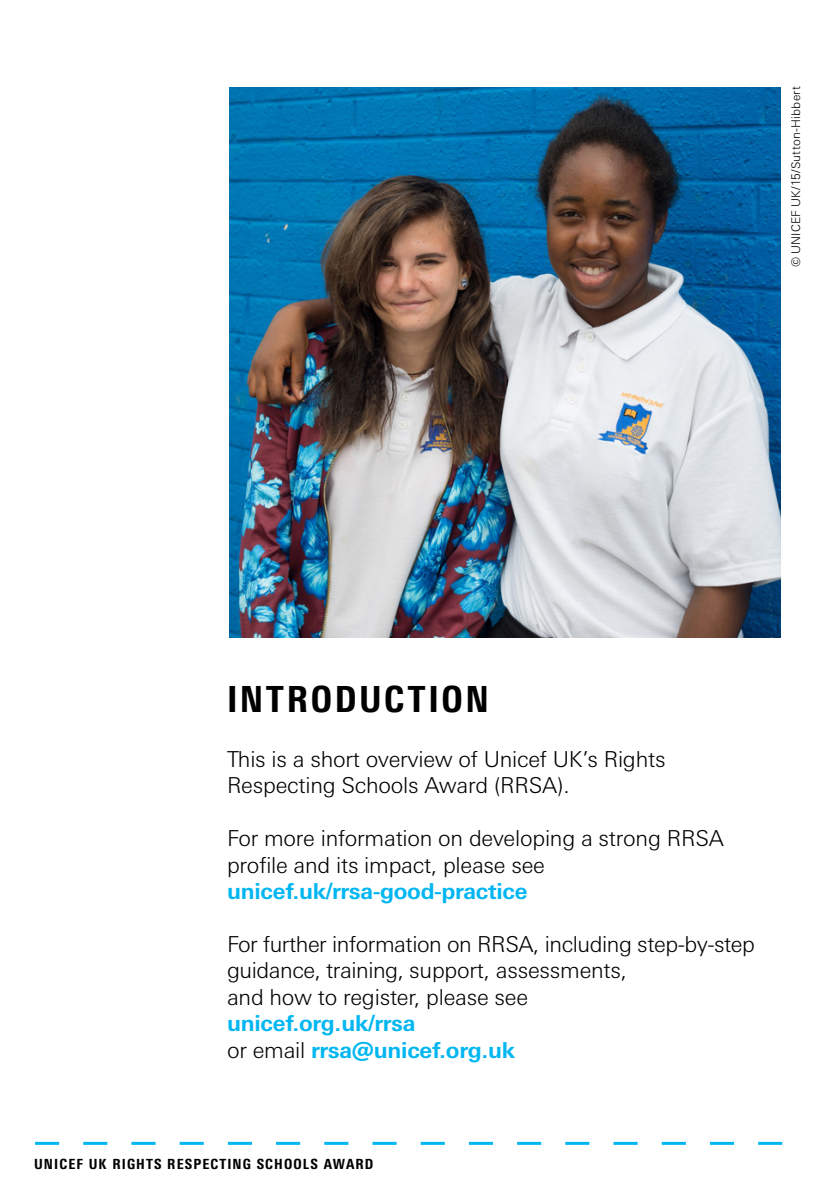
<style>
.page{position:relative;width:840px;height:1191px;background:#fff}
.page>*{position:absolute;margin:0;border:0;box-sizing:border-box;transform-origin:0 0}
.t1{font:800 condensed 36px "Univers Next Pro";letter-spacing:.07em;color:#000}
.t2{font:300 22px/26.4px "Univers Next Pro";letter-spacing:-.01em;color:#000}
.t3{font:700 22px/26.4px "Univers Next Pro";letter-spacing:-.01em;color:#00b6f1}
.t4{font:800 condensed 14px "Univers Next Pro";letter-spacing:.08em;color:#000}
.t5{font:300 12px "Univers Next Pro";letter-spacing:.01em;color:#000}
.s1{font-weight:300;color:#000}
</style>
<div class="page">
<svg style="left:35px;top:1141px;width:746px;height:3px"></svg>
<img style="left:230px;top:87px;width:550px;height:550px">
<p class="t5" style="left:788px;top:267px;width:183px;rotate:-90deg">© UNICEF UK/15/Sutton-Hibbert</p>
<h1 class="t1" style="left:227px;top:678px;width:263px">INTRODUCTION</h1>
<p class="t2" style="left:227px;top:746px;width:440px">This is a short overview of Unicef UK’s Rights<br>Respecting Schools Award (RRSA).</p>
<p class="t2" style="left:227px;top:825px;width:498px">For more information on developing a strong RRSA profile and its impact, please see</p>
<p class="t3" style="left:227px;top:878px;width:302px">unicef.uk/rrsa-good-practice</p>
<p class="t2" style="left:227px;top:930px;width:529px">For further information on RRSA, including step-by-step guidance, training, support, assessments,<br>and how to register, please see</p>
<p class="t3" style="left:227px;top:1010px;width:290px">unicef.org.uk/rrsa<br><span class="s1">or email</span> rrsa@unicef.org.uk</p>
<p class="t4" style="left:34px;top:1155px;width:340px">UNICEF UK RIGHTS RESPECTING SCHOOLS AWARD</p>
</div>
